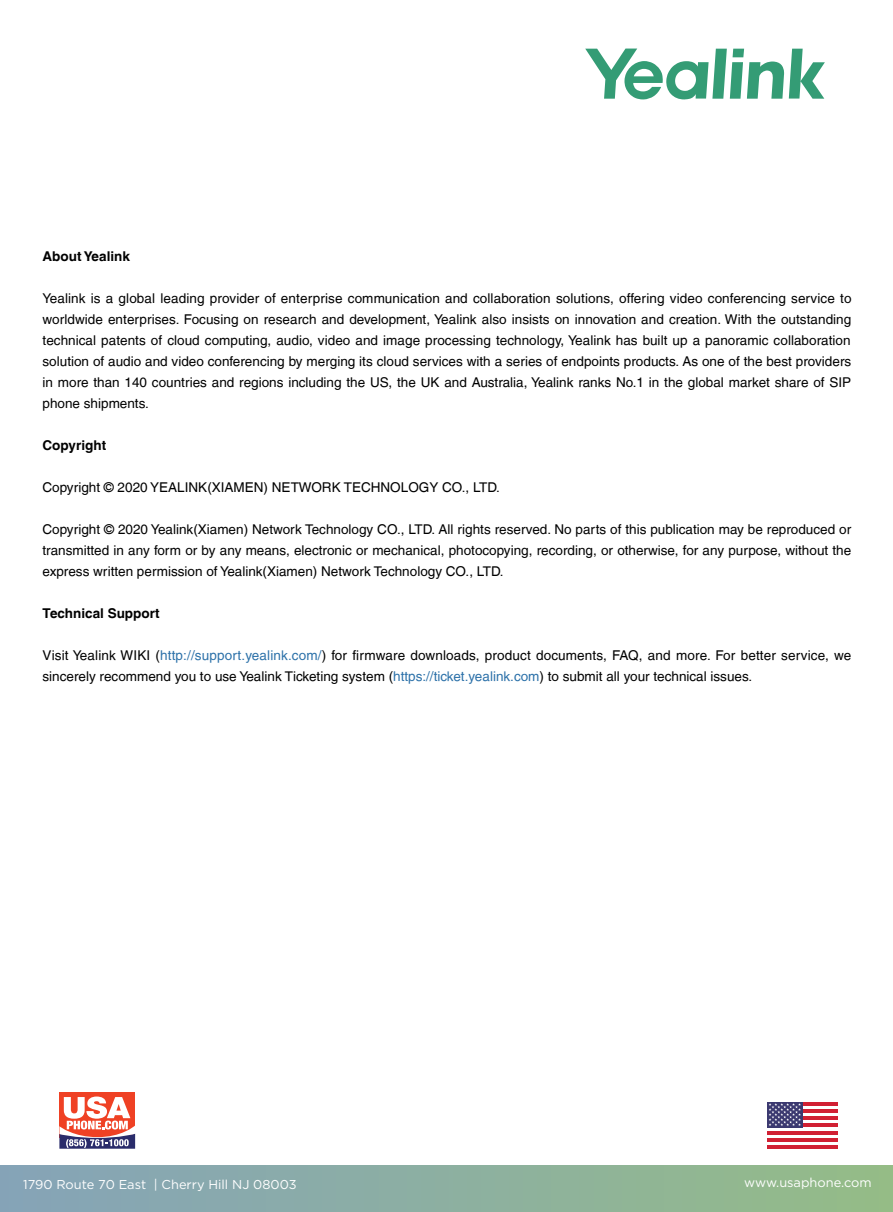
<style>
.page{position:relative;width:893px;height:1212px;background:#fff}
.page>*{position:absolute;margin:0;border:0;box-sizing:border-box;transform-origin:0 0}
.t1{font:13.5px/21px "Helvetica LT";color:#000;text-align:justify}
.t2{font:700 13.5px "Helvetica LT";color:#000}
.t3{font:12.9px "Gotham";color:#fff}
.s1{color:#2c71a9}
</style>
<div class="page">
<svg style="left:585px;top:49px;width:239px;height:50px"></svg>
<svg style="left:767px;top:1106px;width:70px;height:36px"></svg>
<hr style="left:766px;top:1102px;width:71px;height:4px;background:#d12033">
<hr style="left:766px;top:1109px;width:71px;height:4px;background:#d12033">
<hr style="left:766px;top:1116px;width:71px;height:4px;background:#d12033">
<hr style="left:766px;top:1123px;width:71px;height:4px;background:#d12033">
<hr style="left:766px;top:1131px;width:71px;height:3px;background:#d12033">
<hr style="left:766px;top:1138px;width:71px;height:3px;background:#d12033">
<hr style="left:766px;top:1145px;width:71px;height:3px;background:#d12033">
<div style="left:766px;top:1102px;width:35px;height:25px;background:#3b3970"></div>
<svg style="left:769px;top:1103px;width:31px;height:23px"></svg>
<div style="left:0;top:1165px;width:892px;height:47px;background:linear-gradient(to right,#85a3b9,#94bc87)"></div>
<div style="left:59px;top:1092px;width:76px;height:45px;background:#ef4124"></div>
<svg style="left:59px;top:1096px;width:76px;height:52px"></svg>
<p class="t2" style="left:43px;top:248px;width:89px">About Yealink</p>
<p class="t1" style="left:43px;top:288px;width:810px">Yealink is a global leading provider of enterprise communication and collaboration solutions, offering video conferencing service to worldwide enterprises. Focusing on research and development, Yealink also insists on innovation and creation. With the outstanding technical patents of cloud computing, audio, video and image processing technology, Yealink has built up a panoramic collaboration solution of audio and video conferencing by merging its cloud services with a series of endpoints products. As one of the best providers in more than 140 countries and regions including the US, the UK and Australia, Yealink ranks No.1 in the global market share of SIP phone shipments.</p>
<p class="t2" style="left:43px;top:437px;width:65px">Copyright</p>
<p class="t1" style="left:43px;top:477px;width:458px">Copyright © 2020 YEALINK(XIAMEN) NETWORK TECHNOLOGY CO., LTD.</p>
<p class="t1" style="left:43px;top:519px;width:809px">Copyright © 2020 Yealink(Xiamen) Network Technology CO., LTD. All rights reserved. No parts of this publication may be reproduced or transmitted in any form or by any means, electronic or mechanical, photocopying, recording, or otherwise, for any purpose, without the express written permission of Yealink(Xiamen) Network Technology CO., LTD.</p>
<p class="t2" style="left:43px;top:605px;width:119px">Technical Support</p>
<p class="t1" style="left:43px;top:645px;width:810px">Visit Yealink WIKI (<span class="s1">http://support.yealink.com/</span>) for firmware downloads, product documents, FAQ, and more. For better service, we sincerely recommend you to use Yealink Ticketing system (<span class="s1">https://ticket.yealink.com</span>) to submit all your technical issues.</p>
<p class="t3" style="left:23px;top:1177px;width:275px">1790 Route 70 East | Cherry Hill NJ 08003</p>
<p class="t3" style="left:743px;top:1175px;width:129px">www.usaphone.com</p>
</div>
